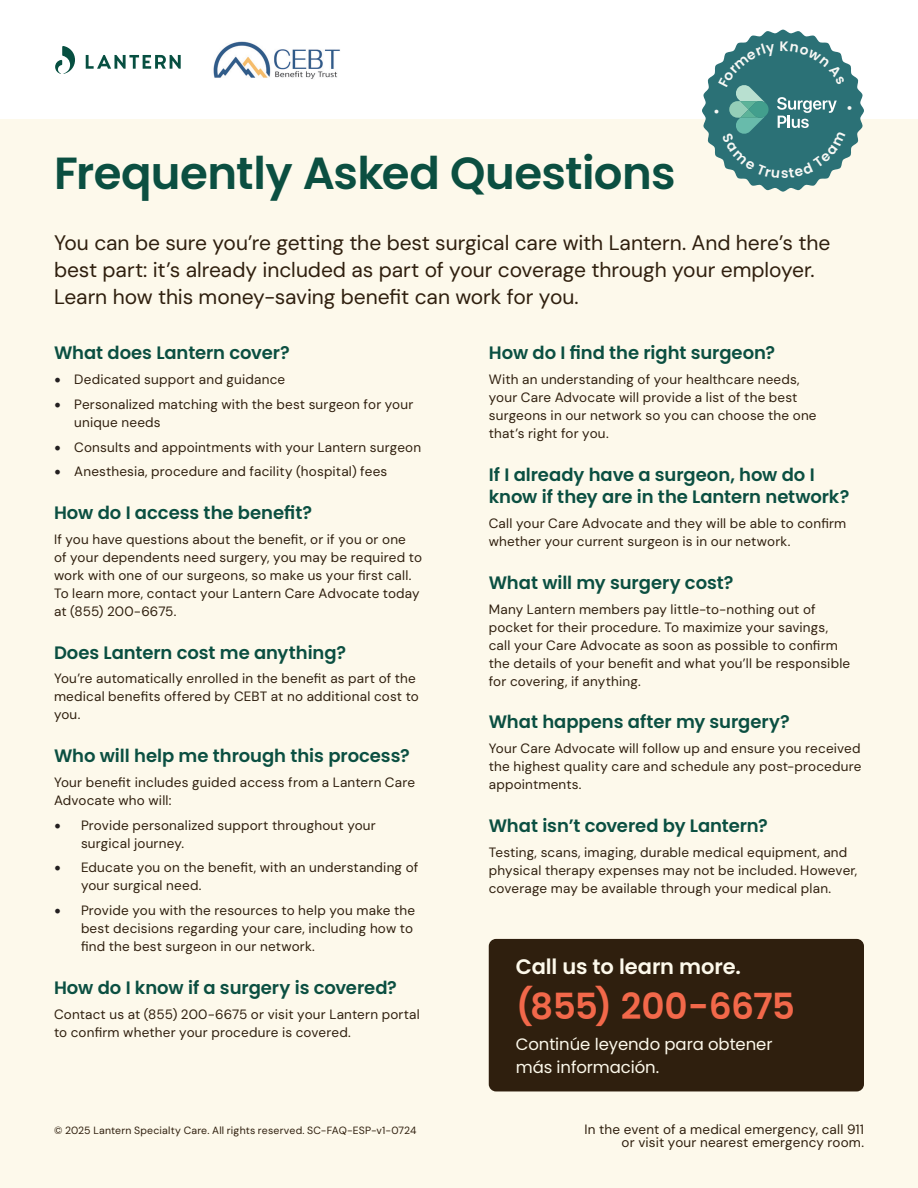
<style>
.page{position:relative;width:918px;height:1188px;background:#fff}
.page>*{position:absolute;margin:0;border:0;box-sizing:border-box;transform-origin:0 0}
.t1{font:600 45px "Poppins";letter-spacing:-.015em;color:#0b4f41}
.t2{font:600 36px "Poppins";letter-spacing:-.02em;color:#f2684a}
.t3{font:21px/27px "DM Sans 18 pt";letter-spacing:-.005em;color:#2f1f0e}
.t4{font:600 21px "Poppins";letter-spacing:-.005em;color:#fdf9eb}
.t5{font:600 18px/22.5px "Poppins";letter-spacing:-.005em;color:#0b4f41}
.t6{font:16.5px/22.5px "Poppins";letter-spacing:-.005em;color:#fdf9eb}
.t7{font:13.5px/18px "DM Sans 18 pt";letter-spacing:.015em;color:#2f1f0e}
.t8{font:10.5px "DM Sans 18 pt";letter-spacing:.015em;color:#2f1f0e}
.s1{font-family:"Minion Pro";font-size:18px;color:#231f20}
</style>
<div class="page">
<svg style="left:86px;top:55px;width:95px;height:14px"></svg>
<svg style="left:55px;top:46px;width:20px;height:28px"></svg>
<div style="left:0;top:120px;width:918px;height:1068px;background:#fdf9eb"></div>
<img style="left:213px;top:41px;width:127px;height:38px">
<div style="left:489px;top:939px;width:375px;height:152px;background:#2f1f0e;border-radius:7px"></div>
<svg style="left:702px;top:30px;width:162px;height:162px"></svg>
<p class="t1" style="left:54px;top:147px;width:623px">Frequently Asked Questions</p>
<p class="t3" style="left:54px;top:229px;width:778px">You can be sure you’re getting the best surgical care with Lantern. And here’s the best part: it’s already included as part of your coverage through your employer.<br>Learn how this money-saving benefit can work for you.</p>
<p class="t5" style="left:54px;top:342px;width:237px">What does Lantern cover?</p>
<p class="t7" style="left:54px;top:370px;width:233px"><span class="s1">•</span> Dedicated support and guidance</p>
<p class="t7" style="left:74px;top:395px;width:341px;text-indent:-20px"><span class="s1">•</span> Personalized matching with the best surgeon for your unique needs</p>
<p class="t7" style="left:54px;top:438px;width:369px"><span class="s1">•</span> Consults and appointments with your Lantern surgeon</p>
<p class="t7" style="left:54px;top:462px;width:335px"><span class="s1">•</span> Anesthesia, procedure and facility (hospital) fees</p>
<p class="t5" style="left:54px;top:502px;width:260px">How do I access the benefit?</p>
<p class="t7" style="left:54px;top:530px;width:370px">If you have questions about the benefit, or if you or one<br>of your dependents need surgery, you may be required to work with one of our surgeons, so make us your first call.<br>To learn more, contact your Lantern Care Advocate today at (855) 200-6675.</p>
<p class="t5" style="left:54px;top:641px;width:294px">Does Lantern cost me anything?</p>
<p class="t7" style="left:54px;top:669px;width:366px">You’re automatically enrolled in the benefit as part of the medical benefits offered by CEBT at no additional cost to you.</p>
<p class="t5" style="left:54px;top:745px;width:357px">Who will help me through this process?</p>
<p class="t7" style="left:54px;top:773px;width:363px">Your benefit includes guided access from a Lantern Care<br>Advocate who will:</p>
<p class="t7" style="left:81px;top:816px;width:296px;text-indent:-27px"><span class="s1">•</span> Provide personalized support throughout your surgical journey.</p>
<p class="t7" style="left:81px;top:858px;width:339px;text-indent:-27px"><span class="s1">•</span> Educate you on the benefit, with an understanding of your surgical need.</p>
<p class="t7" style="left:81px;top:901px;width:336px;text-indent:-27px"><span class="s1">•</span> Provide you with the resources to help you make the best decisions regarding your care, including how to find the best surgeon in our network.</p>
<p class="t5" style="left:54px;top:976px;width:345px">How do I know if a surgery is covered?</p>
<p class="t7" style="left:54px;top:1005px;width:367px">Contact us at (855) 200-6675 or visit your Lantern portal to confirm whether your procedure is covered.</p>
<p class="t5" style="left:489px;top:342px;width:288px">How do I find the right surgeon?</p>
<p class="t7" style="left:489px;top:370px;width:329px">With an understanding of your healthcare needs, your Care Advocate will provide a list of the best surgeons in our network so you can choose the one that’s right for you.</p>
<p class="t5" style="left:489px;top:463px;width:362px">If I already have a surgeon, how do I know if they are in the Lantern network?</p>
<p class="t7" style="left:489px;top:514px;width:359px">Call your Care Advocate and they will be able to confirm whether your current surgeon is in our network.</p>
<p class="t5" style="left:489px;top:571px;width:246px">What will my surgery cost?</p>
<p class="t7" style="left:489px;top:600px;width:363px">Many Lantern members pay little-to-nothing out of pocket for their procedure. To maximize your savings, call your Care Advocate as soon as possible to confirm the details of your benefit and what you’ll be responsible for covering, if anything.</p>
<p class="t5" style="left:489px;top:711px;width:303px">What happens after my surgery?</p>
<p class="t7" style="left:489px;top:739px;width:374px;text-align:justify">Your Care Advocate will follow up and ensure you received the highest quality care and schedule any post-procedure appointments.</p>
<p class="t5" style="left:489px;top:814px;width:281px">What isn’t covered by Lantern?</p>
<p class="t7" style="left:489px;top:843px;width:370px">Testing, scans, imaging, durable medical equipment, and physical therapy expenses may not be included. However, coverage may be available through your medical plan.</p>
<p class="t4" style="left:516px;top:955px;width:227px">Call us to learn more.</p>
<p class="t2" style="left:516px;top:986px;width:281px">(855) 200-6675</p>
<p class="t6" style="left:516px;top:1033px;width:258px">Continúe leyendo para obtener más información.</p>
<p class="t8" style="left:54px;top:1124px;width:364px">© 2025 Lantern Specialty Care. All rights reserved. SC-FAQ-ESP-v1-0724</p>
<p class="t7" style="left:584px;top:1122px;width:281px;line-height:13.5px;text-align:right">In the event of a medical emergency, call 911 or visit your nearest emergency room.</p>
</div>
